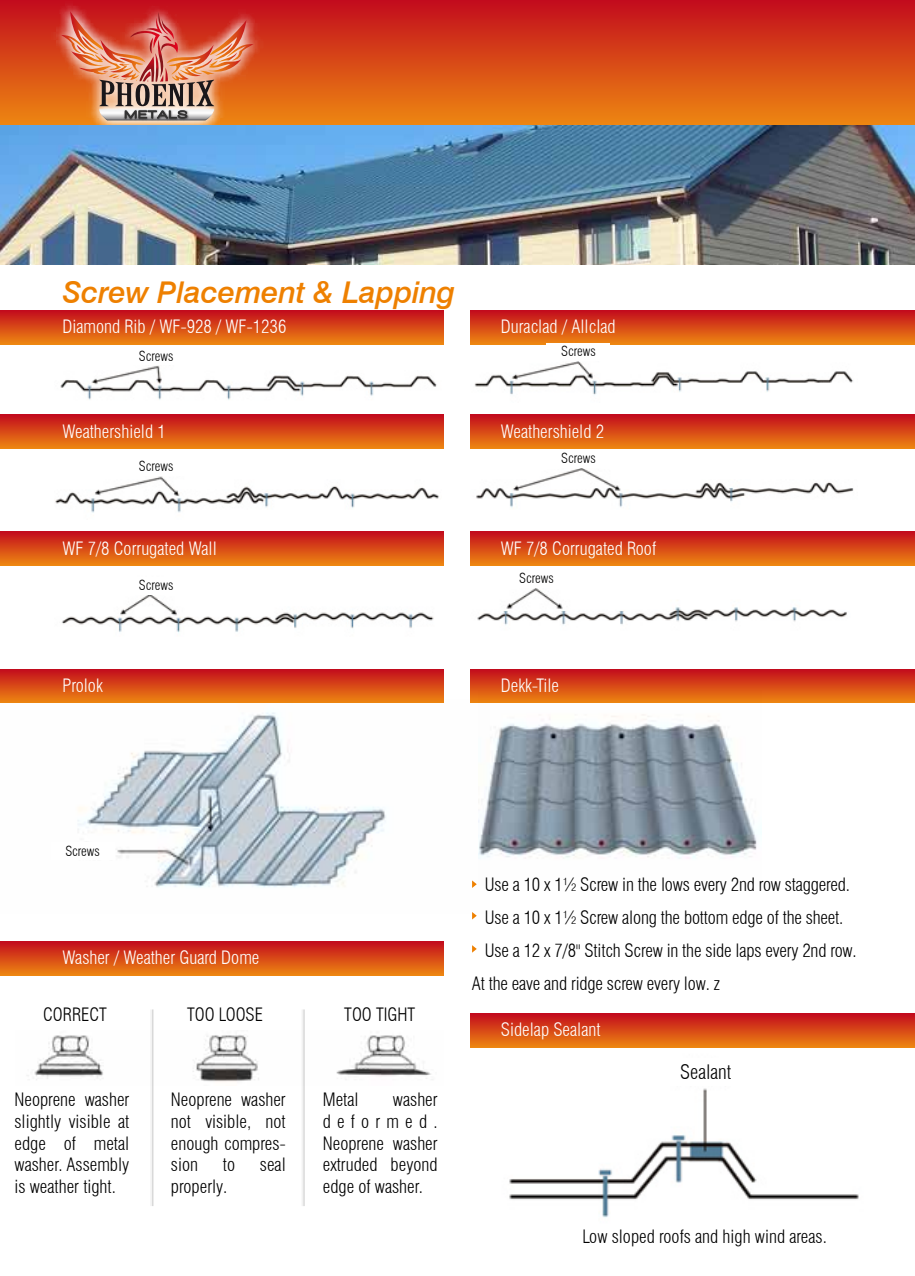
<style>
.page{position:relative;width:915px;height:1276px;background:#fff}
.page>*{position:absolute;margin:0;border:0;box-sizing:border-box;transform-origin:0 0}
.t1{font:italic 500 30px "Swiss 721 BT";letter-spacing:-.01em;color:#ee8000}
.t2{font:300 condensed 19.5px "Swiss 721 BT";color:#000}
.t3{font:300 condensed 18px/21.6px "Swiss 721 BT";color:#000;text-align:justify}
.t4{font:300 condensed 18px "Swiss 721 BT";color:#fff}
.t5{font:300 condensed 13.5px "Swiss 721 BT";color:#000}
</style>
<div class="page">
<div style="left:0;top:0;width:914px;height:127px;background:linear-gradient(to bottom,#c30c1d,#ee8911)"></div>
<img style="left:5px;top:0;width:303px;height:125px">
<img style="left:123px;top:120px;width:68px;height:3px">
<img style="left:61px;top:11px;width:192px;height:109px">
<img style="left:0;top:125px;width:913px;height:139px">
<div style="left:0;top:941px;width:443px;height:34px;background:linear-gradient(to bottom,#c2091d,#ec8212)"></div>
<div style="left:470px;top:1013px;width:444px;height:34px;background:linear-gradient(to bottom,#c2091d,#ec8112)"></div>
<svg style="left:0;top:669px;width:443px;height:30px;background:#d54117"></svg>
<div style="left:470px;top:669px;width:444px;height:34px;background:linear-gradient(to bottom,#c30c1d,#ed8312)"></div>
<img style="left:0;top:699px;width:478px;height:189px">
<img style="left:478px;top:690px;width:282px;height:169px">
<svg style="left:472px;top:880px;width:4px;height:8px"></svg>
<svg style="left:472px;top:912px;width:4px;height:7px"></svg>
<svg style="left:472px;top:945px;width:4px;height:7px"></svg>
<hr style="left:150px;top:1009px;width:2px;height:197px;background:#f2f2f2">
<hr style="left:152px;top:1009px;width:1px;height:197px;background:#d9d9d9">
<hr style="left:301px;top:1009px;width:2px;height:197px;background:#f2f2f2">
<hr style="left:303px;top:1009px;width:1px;height:197px;background:#d9d9d9">
<img style="left:27px;top:1030px;width:406px;height:55px">
<div style="left:0;top:310px;width:443px;height:34px;background:linear-gradient(to bottom,#c20a1d,#ec8312)"></div>
<svg style="left:0;top:415px;width:443px;height:33px;background:#d94d16"></svg>
<div style="left:0;top:531px;width:443px;height:34px;background:linear-gradient(to bottom,#c20a1d,#ec8212)"></div>
<div style="left:470px;top:310px;width:444px;height:34px;background:linear-gradient(to bottom,#c20a1d,#ec8312)"></div>
<svg style="left:470px;top:415px;width:444px;height:33px;background:#d94d16"></svg>
<div style="left:470px;top:531px;width:444px;height:34px;background:linear-gradient(to bottom,#c20a1d,#ec8212)"></div>
<img style="left:54px;top:340px;width:387px;height:78px">
<img style="left:470px;top:333px;width:387px;height:85px">
<img style="left:54px;top:476px;width:387px;height:58px">
<img style="left:476px;top:468px;width:378px;height:40px">
<img style="left:61px;top:595px;width:373px;height:38px">
<img style="left:477px;top:588px;width:370px;height:37px">
<div style="left:124px;top:347px;width:64px;height:18px;background:#fff"></div>
<div style="left:51px;top:842px;width:63px;height:18px;background:#fff"></div>
<div style="left:546px;top:343px;width:64px;height:17px;background:#fff"></div>
<img style="left:470px;top:1042px;width:437px;height:176px">
<div style="left:664px;top:1058px;width:88px;height:27px;background:#fff"></div>
<h1 class="t1" style="left:63px;top:274px;width:394px">Screw Placement &amp; Lapping</h1>
<p class="t4" style="left:62px;top:316px;width:225px">Diamond Rib / WF-928 / WF-1236</p>
<p class="t5" style="left:139px;top:347px;width:36px">Screws</p>
<p class="t4" style="left:62px;top:420px;width:105px">Weathershield 1</p>
<p class="t5" style="left:139px;top:458px;width:36px">Screws</p>
<p class="t4" style="left:62px;top:537px;width:156px">WF 7/8 Corrugated Wall</p>
<p class="t5" style="left:139px;top:577px;width:36px">Screws</p>
<p class="t4" style="left:500px;top:316px;width:116px">Duraclad / Allclad</p>
<p class="t5" style="left:561px;top:343px;width:36px">Screws</p>
<p class="t4" style="left:500px;top:420px;width:105px">Weathershield 2</p>
<p class="t5" style="left:561px;top:450px;width:36px">Screws</p>
<p class="t4" style="left:500px;top:537px;width:157px">WF 7/8 Corrugated Roof</p>
<p class="t5" style="left:519px;top:570px;width:36px">Screws</p>
<p class="t4" style="left:62px;top:674px;width:42px">Prolok</p>
<p class="t4" style="left:500px;top:674px;width:60px">Dekk-Tile</p>
<p class="t5" style="left:65px;top:842px;width:36px">Screws</p>
<p class="t4" style="left:62px;top:947px;width:198px">Washer / Weather Guard Dome</p>
<p class="t3" style="left:43px;top:1003px;width:65px">CORRECT</p>
<p class="t3" style="left:187px;top:1003px;width:77px">TOO LOOSE</p>
<p class="t3" style="left:344px;top:1003px;width:72px">TOO TIGHT</p>
<p class="t3" style="left:15px;top:1089px;width:116px">Neoprene washer slightly visible at edge of metal washer. Assembly is weather tight.</p>
<p class="t3" style="left:171px;top:1089px;width:116px">Neoprene washer not visible, not enough compres&shy;sion</p>
<p class="t3" style="left:223px;top:1153px;width:14px">to</p>
<p class="t3" style="left:260px;top:1153px;width:27px">seal</p>
<p class="t3" style="left:171px;top:1175px;width:58px">properly.</p>
<p class="t3" style="left:323px;top:1089px;width:116px;text-indent:70px">washer deformed.<br>Neoprene washer extruded beyond edge of washer.</p>
<p class="t3" style="left:323px;top:1089px;width:37px">Metal</p>
<p class="t3" style="left:484px;top:873px;width:366px">Use a 10 x 1½ Screw in the lows every 2nd row staggered.</p>
<p class="t3" style="left:484px;top:906px;width:360px">Use a 10 x 1½ Screw along the bottom edge of the sheet.</p>
<p class="t3" style="left:484px;top:939px;width:373px">Use a 12 x 7/8" Stitch Screw in the side laps every 2nd row.</p>
<p class="t3" style="left:472px;top:972px;width:249px">At the eave and ridge screw every low. z</p>
<p class="t4" style="left:500px;top:1019px;width:101px">Sidelap Sealant</p>
<p class="t2" style="left:680px;top:1060px;width:53px">Sealant</p>
<p class="t3" style="left:582px;top:1225px;width:246px">Low sloped roofs and high wind areas.</p>
</div>
